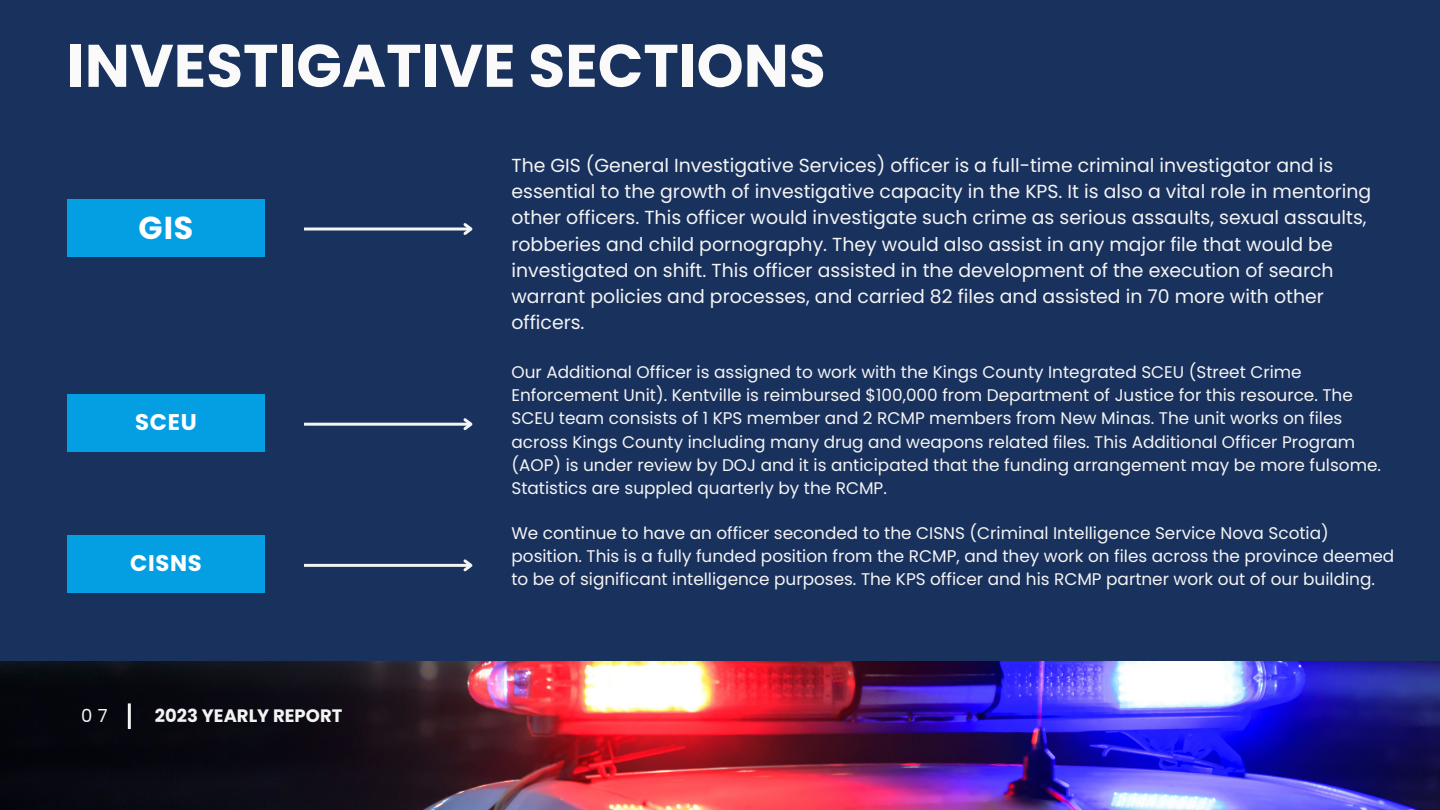
<style>
.page{position:relative;width:1440px;height:810px;background:#19315d}
.page>*{position:absolute;margin:0;border:0;box-sizing:border-box;transform-origin:0 0}
.t1{font:700 60px "Poppins";color:#fafafa}
.t2{font:700 31.7px "Poppins";color:#fff}
.t3{font:700 22.7px "Poppins";letter-spacing:.03em;color:#fff}
.t4{font:18.9px/26.2px "Poppins";color:#f4f4f4}
.t5{font:700 18px "Poppins";color:#f4f4f4}
.t6{font:18px "Poppins";color:#f4f4f4}
.t7{font:16.9px/23.2px "Poppins";color:#f4f4f4}
</style>
<div class="page">
<img style="left:0;top:661px;width:1440px;height:149px">
<div style="left:67px;top:199px;width:198px;height:57px;background:#049ee3"></div>
<div style="left:67px;top:394px;width:198px;height:57px;background:#049ee3"></div>
<div style="left:67px;top:535px;width:198px;height:57px;background:#049ee3"></div>
<hr style="left:304px;top:228px;width:167px;height:3px;background:#f4f4f4">
<svg style="left:461px;top:223px;width:12px;height:12px"></svg>
<hr style="left:304px;top:423px;width:167px;height:3px;background:#f4f4f4">
<svg style="left:461px;top:418px;width:12px;height:13px"></svg>
<hr style="left:304px;top:564px;width:167px;height:3px;background:#f4f4f4">
<svg style="left:461px;top:559px;width:12px;height:13px"></svg>
<hr style="left:128px;top:703px;width:3px;height:26px;background:#f4f4f4">
<h3 class="t1" style="left:67px;top:24px;width:760px">INVESTIGATIVE SECTIONS</h3>
<h5 class="t2" style="left:139px;top:205px;width:56px">GIS</h5>
<p class="t3" style="left:135px;top:406px;width:63px">SCEU</p>
<p class="t3" style="left:130px;top:547px;width:73px">CISNS</p>
<p class="t6" style="left:81px;top:703px;width:28px">0 7</p>
<h4 class="t5" style="left:155px;top:703px;width:189px">2023 YEARLY REPORT</h4>
<p class="t4" style="left:511px;top:152px;width:861px">The GIS (General Investigative Services) officer is a full-time criminal investigator and is essential to the growth of investigative capacity in the KPS. It is also a vital role in mentoring other officers. This officer would investigate such crime as serious assaults, sexual assaults, robberies and child pornography. They would also assist in any major file that would be investigated on shift. This officer assisted in the development of the execution of search warrant policies and processes, and carried 82 files and assisted in 70 more with other officers.</p>
<h2 class="t7" style="left:511px;top:360px;width:871px">Our Additional Officer is assigned to work with the Kings County Integrated SCEU (Street Crime Enforcement Unit). Kentville is reimbursed $100,000 from Department of Justice for this resource. The SCEU team consists of 1 KPS member and 2 RCMP members from New Minas. The unit works on files across Kings County including many drug and weapons related files. This Additional Officer Program (AOP) is under review by DOJ and it is anticipated that the funding arrangement may be more fulsome.<br>Statistics are suppled quarterly by the RCMP.</h2>
<h3 class="t7" style="left:511px;top:521px;width:884px">We continue to have an officer seconded to the CISNS (Criminal Intelligence Service Nova Scotia) position. This is a fully funded position from the RCMP, and they work on files across the province deemed to be of significant intelligence purposes. The KPS officer and his RCMP partner work out of our building.</h3>
</div>
